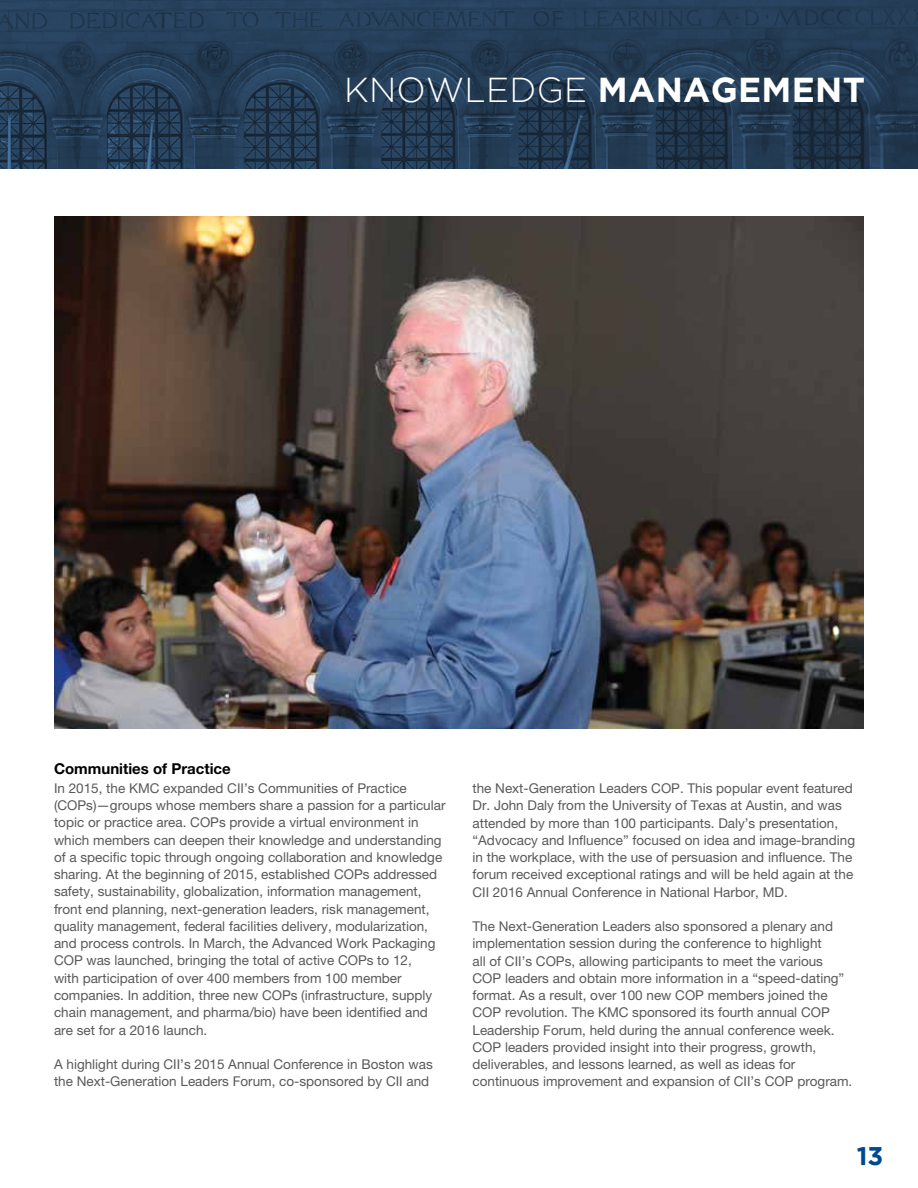
<style>
.page{position:relative;width:918px;height:1188px;background:#fff}
.page>*{position:absolute;margin:0;border:0;box-sizing:border-box;transform-origin:0 0}
.t1{font:700 34.5px "Gotham";letter-spacing:.01em;color:#fff}
.t2{font:700 25.5px "Gotham";color:#004990}
.t3{font:700 15px "Helvetica Neue LT Pro";color:#000}
.t4{font:13.5px/17.2px "Helvetica Neue LT Pro";color:#58595b}
.s1{font-weight:300}
</style>
<div class="page">
<svg style="left:0;top:0;width:918px;height:169px;background:#233c55"></svg>
<img style="left:54px;top:216px;width:810px;height:513px">
<h1 class="t1" style="left:344px;top:70px;width:523px"><span class="s1">KNOWLEDGE</span> MANAGEMENT</h1>
<p class="t3" style="left:54px;top:760px;width:178px">Communities of Practice</p>
<p class="t4" style="left:54px;top:779px;width:393px">In 2015, the KMC expanded CII’s Communities of Practice (COPs)—groups whose members share a passion for a particular topic or practice area. COPs provide a virtual environment in which members can deepen their knowledge and understanding of a specific topic through ongoing collaboration and knowledge sharing. At the beginning of 2015, established COPs addressed safety, sustainability, globalization, information management, front end planning, next-generation leaders, risk management, quality management, federal facilities delivery, modularization, and process controls. In March, the Advanced Work Packaging COP was launched, bringing the total of active COPs to 12,<br>with participation of over 400 members from 100 member companies. In addition, three new COPs (infrastructure, supply chain management, and pharma/bio) have been identified and are set for a 2016 launch.</p>
<p class="t4" style="left:54px;top:1055px;width:380px">A highlight during CII’s 2015 Annual Conference in Boston was the Next-Generation Leaders Forum, co-sponsored by CII and</p>
<p class="t4" style="left:472px;top:779px;width:384px">the Next-Generation Leaders COP. This popular event featured Dr. John Daly from the University of Texas at Austin, and was attended by more than 100 participants. Daly’s presentation, “Advocacy and Influence” focused on idea and image-branding in the workplace, with the use of persuasion and influence. The forum received exceptional ratings and will be held again at the CII 2016 Annual Conference in National Harbor, MD.</p>
<p class="t4" style="left:472px;top:917px;width:381px">The Next-Generation Leaders also sponsored a plenary and implementation session during the conference to highlight<br>all of CII’s COPs, allowing participants to meet the various COP leaders and obtain more information in a “speed-dating” format. As a result, over 100 new COP members joined the COP revolution. The KMC sponsored its fourth annual COP Leadership Forum, held during the annual conference week.<br>COP leaders provided insight into their progress, growth, deliverables, and lessons learned, as well as ideas for continuous improvement and expansion of CII’s COP program.</p>
<h2 class="t2" style="left:857px;top:1141px;width:28px">13</h2>
</div>
